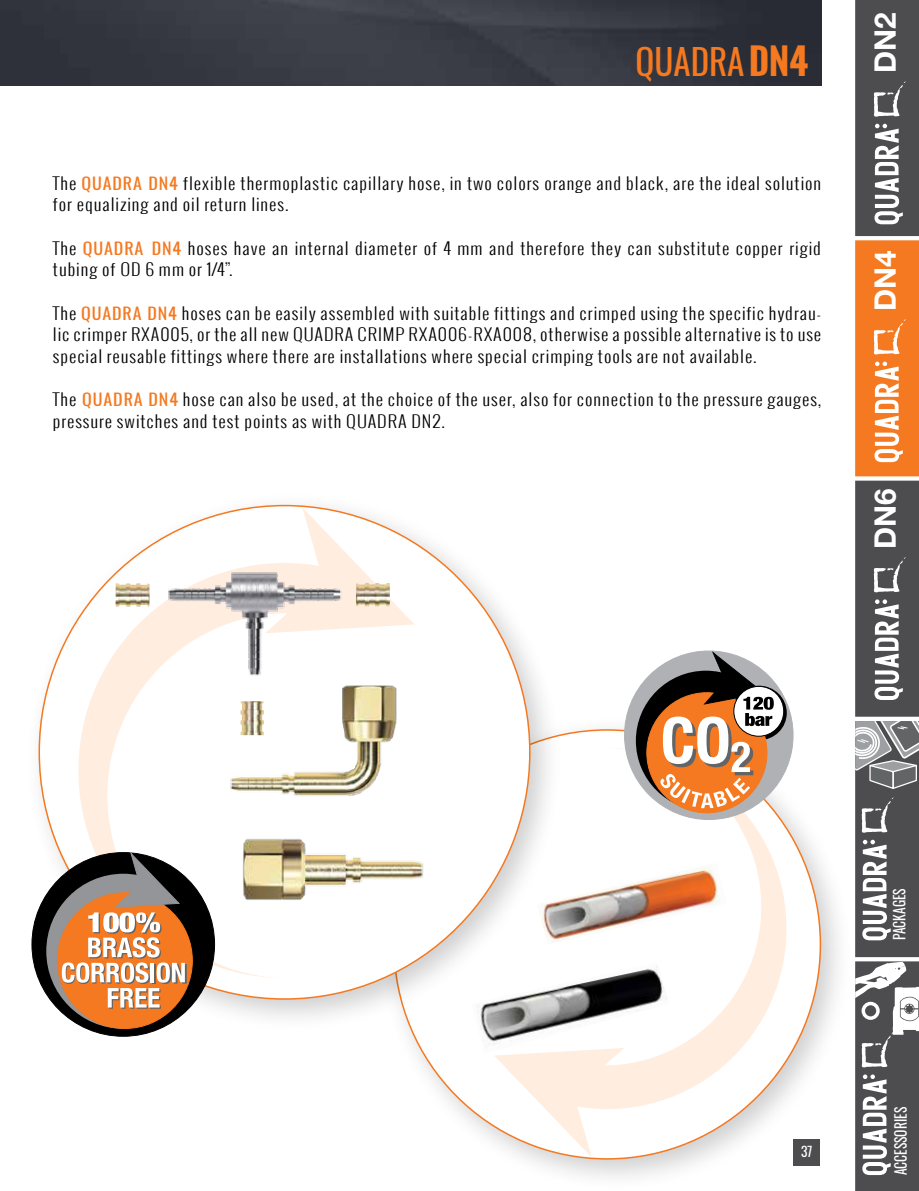
<style>
.page{position:relative;width:919px;height:1191px;background:#fff}
.page>*{position:absolute;margin:0;border:0;box-sizing:border-box;transform-origin:0 0}
.t1{font:34.95px "Oswald";color:#f47920}
.t2{font:700 29.7px "Helvetica Neue LT Std";color:#fff}
.t3{font:300 16.2px/21.6px "Oswald";letter-spacing:.05em;color:#000;scale:1.11 1}
.t4{font:15px "Oswald";color:#fff;scale:.9 1}
.t5{font:13.5px "Oswald";color:#fff}
.s1{font-weight:700}
.s2{font-weight:400;color:#f47920}
</style>
<div class="page">
<div style="left:855px;top:480px;width:63px;height:236px;background:#4d4d4f"></div>
<div style="left:855px;top:240px;width:63px;height:236px;background:#f47920"></div>
<div style="left:855px;top:0;width:63px;height:236px;background:#4d4d4f"></div>
<svg style="left:874px;top:124px;width:28px;height:100px"></svg>
<svg style="left:873px;top:81px;width:32px;height:36px"></svg>
<svg style="left:874px;top:599px;width:28px;height:101px"></svg>
<svg style="left:873px;top:557px;width:32px;height:35px"></svg>
<svg style="left:874px;top:361px;width:28px;height:101px"></svg>
<svg style="left:873px;top:319px;width:32px;height:36px"></svg>
<div style="left:855px;top:961px;width:63px;height:230px;background:#4d4d4f"></div>
<svg style="left:862px;top:1074px;width:28px;height:101px"></svg>
<svg style="left:855px;top:961px;width:63px;height:106px"></svg>
<div style="left:855px;top:721px;width:63px;height:236px;background:#4d4d4f"></div>
<svg style="left:855px;top:721px;width:63px;height:69px"></svg>
<svg style="left:862px;top:839px;width:28px;height:101px"></svg>
<svg style="left:861px;top:797px;width:32px;height:36px"></svg>
<div style="left:379px;top:715px;width:474px;height:476px;background:#000;opacity:.2"></div>
<div style="left:394px;top:730px;width:426px;height:428px;background:#fff;border-radius:50%"></div>
<svg style="left:624px;top:828px;width:162px;height:281px;fill:#ffeee0"></svg>
<div style="left:446px;top:748px;width:314px;height:317px;background:#fff;border:1px solid #fff;border-radius:50%"></div>
<svg style="left:494px;top:1053px;width:130px;height:104px"></svg>
<div style="left:24px;top:490px;width:539px;height:542px;background:#000;opacity:.2"></div>
<div style="left:39px;top:505px;width:490px;height:494px;background:#fff;border-radius:50%"></div>
<svg style="left:78px;top:563px;width:195px;height:415px;fill:#ffeee0"></svg>
<div style="left:108px;top:613px;width:362px;height:365px;background:#fff;border:1px solid #fff;border-radius:50%"></div>
<svg style="left:265px;top:507px;width:149px;height:126px"></svg>
<img style="left:1px;top:0;width:820px;height:85px">
<img style="left:0;top:0;width:1px;height:85px">
<img style="left:537px;top:863px;width:184px;height:81px">
<img style="left:471px;top:962px;width:198px;height:91px">
<img style="left:115px;top:583px;width:35px;height:24px">
<img style="left:356px;top:583px;width:34px;height:23px">
<div style="left:32px;top:852px;width:182px;height:184px;background:#000;border-radius:50%"></div>
<svg style="left:46px;top:852px;width:141px;height:176px"></svg>
<svg style="left:615px;top:650px;width:186px;height:178px"></svg>
<img style="left:242px;top:839px;width:181px;height:61px">
<img style="left:230px;top:685px;width:167px;height:111px">
<img style="left:163px;top:566px;width:185px;height:110px">
<h1 class="t1" style="left:635px;top:37px;width:174px">QUADRA <span class="s1">DN4</span></h1>
<p class="t3" style="left:53px;top:172px;width:693px">The <span class="s2">QUADRA DN4</span> flexible thermoplastic capillary hose, in two colors orange and black, are the ideal solution for equalizing and oil return lines.</p>
<p class="t3" style="left:53px;top:237px;width:693px">The <span class="s2">QUADRA DN4</span> hoses have an internal diameter of 4 mm and therefore they can substitute copper rigid tubing of OD 6 mm or 1/4”.</p>
<p class="t3" style="left:53px;top:302px;width:693px;text-align:justify">The <span class="s2">QUADRA DN4</span> hoses can be easily assembled with suitable fittings and crimped using the specific hydrau&shy;lic crimper RXA005, or the all new QUADRA CRIMP RXA006-RXA008, otherwise a possible alternative is to use special reusable fittings where there are installations where special crimping tools are not available.</p>
<p class="t3" style="left:53px;top:388px;width:693px">The <span class="s2">QUADRA DN4</span> hose can also be used, at the choice of the user, also for connection to the pressure gauges, pressure switches and test points as with QUADRA DN2.</p>
<h2 class="t2" style="left:866px;top:73px;width:62px;rotate:-90deg">DN2</h2>
<h2 class="t2" style="left:866px;top:311px;width:62px;rotate:-90deg">DN4</h2>
<h2 class="t2" style="left:866px;top:548px;width:62px;rotate:-90deg">DN6</h2>
<p class="t5" style="left:801px;top:1141px;width:13px">37</p>
<p class="t4" style="left:889px;top:940px;width:59px;rotate:-90deg">PACKAGES</p>
<p class="t4" style="left:890px;top:1175px;width:77px;rotate:-90deg">ACCESSORIES</p>
</div>
